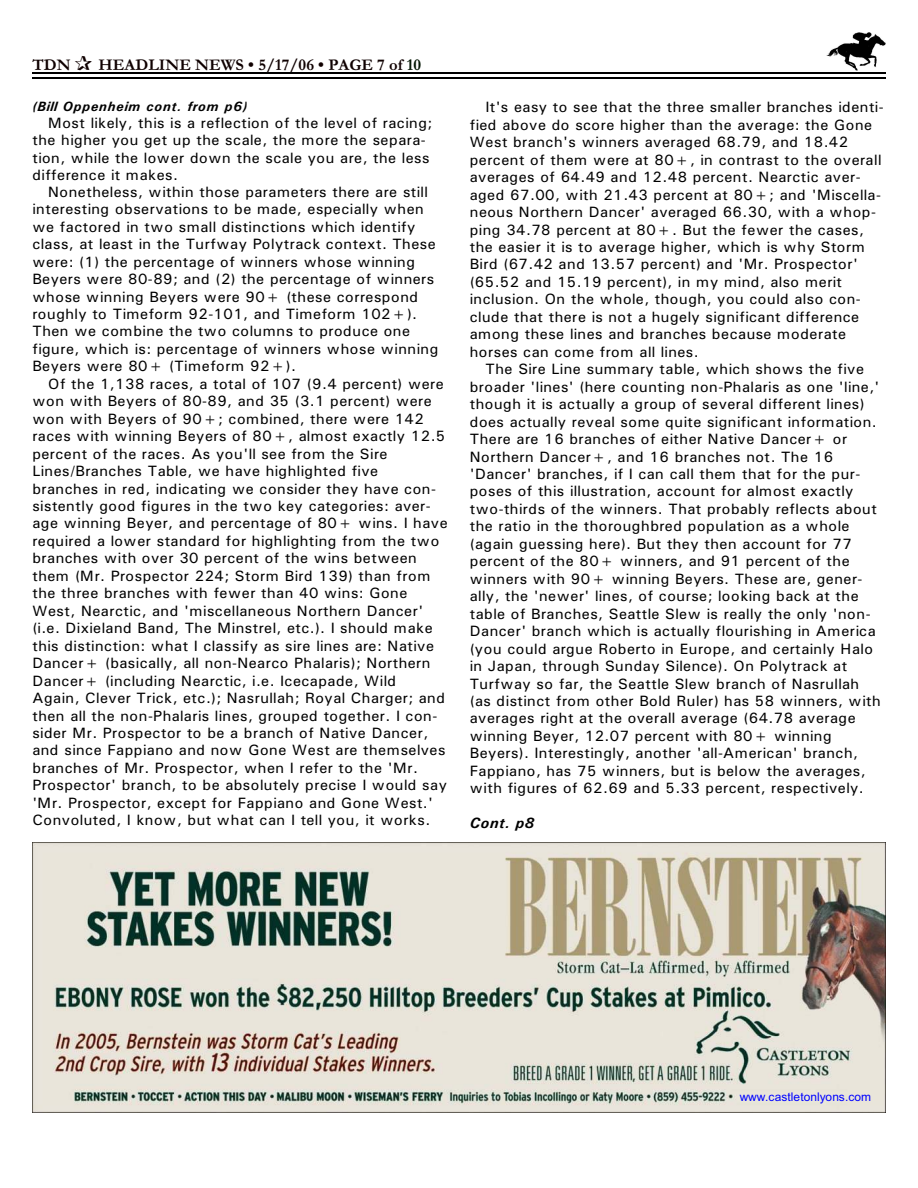
<style>
.page{position:relative;width:918px;height:1188px;background:#fff}
.page>*{position:absolute;margin:0;border:0;box-sizing:border-box;transform-origin:0 0}
.t1{font:700 16.5px "Garamond";letter-spacing:.005em;color:#0f0000}
.t2{font:15px/17.4px "Univers";letter-spacing:.03em;color:#000}
.t3{font:italic 700 15px "Univers";letter-spacing:.04em;color:#000}
.t4{font:italic 700 13.5px "Univers";letter-spacing:.065em;color:#000}
.t5{font:12px "Arial";letter-spacing:.01em;color:#00f}
.s1{color:#001400}
</style>
<div class="page">
<img style="left:826px;top:32px;width:60px;height:38px">
<hr style="left:32px;top:72px;width:853px;height:1px;background:#000">
<hr style="left:32px;top:77px;width:853px;height:2px;background:#000">
<img style="left:32px;top:842px;width:854px;height:270px">
<p class="t1" style="left:32px;top:59px;width:40px">TDN</p>
<p class="t1" style="left:98px;top:59px;width:324px">HEADLINE NEWS • 5/17/06 • PAGE 7 of <span class="s1">10</span></p>
<p class="t4" style="left:32px;top:102px;width:217px">(Bill Oppenheim cont. from p6)</p>
<p class="t2" style="left:32px;top:116px;width:402px;text-indent:16px">Most likely, this is a reflection of the level of racing; the higher you get up the scale, the more the separa&shy;tion, while the lower down the scale you are, the less difference it makes.</p>
<p class="t2" style="left:32px;top:184px;width:407px;text-indent:16px">Nonetheless, within those parameters there are still interesting observations to be made, especially when we factored in two small distinctions which identify class, at least in the Turfway Polytrack context. These were: (1) the percentage of winners whose winning Beyers were 80-89; and (2) the percentage of winners whose winning Beyers were 90+ (these correspond roughly to Timeform 92-101, and Timeform 102+).<br>Then we combine the two columns to produce one figure, which is: percentage of winners whose winning Beyers were 80+ (Timeform 92+).</p>
<p class="t2" style="left:32px;top:376px;width:417px;text-indent:16px">Of the 1,138 races, a total of 107 (9.4 percent) were won with Beyers of 80-89, and 35 (3.1 percent) were won with Beyers of 90+; combined, there were 142 races with winning Beyers of 80+, almost exactly 12.5 percent of the races. As you'll see from the Sire Lines/Branches Table, we have highlighted five branches in red, indicating we consider they have con&shy;sistently good figures in the two key categories: aver&shy;age winning Beyer, and percentage of 80+ wins. I have required a lower standard for highlighting from the two branches with over 30 percent of the wins between them (Mr. Prospector 224; Storm Bird 139) than from the three branches with fewer than 40 wins: Gone West, Nearctic, and 'miscellaneous Northern Dancer' (i.e. Dixieland Band, The Minstrel, etc.). I should make this distinction: what I classify as sire lines are: Native Dancer+ (basically, all non-Nearco Phalaris); Northern Dancer+ (including Nearctic, i.e. Icecapade, Wild<br>Again, Clever Trick, etc.); Nasrullah; Royal Charger; and then all the non-Phalaris lines, grouped together. I con&shy;sider Mr. Prospector to be a branch of Native Dancer, and since Fappiano and now Gone West are themselves branches of Mr. Prospector, when I refer to the 'Mr.<br>Prospector' branch, to be absolutely precise I would say 'Mr. Prospector, except for Fappiano and Gone West.' Convoluted, I know, but what can I tell you, it works.</p>
<p class="t2" style="left:470px;top:100px;width:415px;text-indent:16px">It's easy to see that the three smaller branches identi&shy;fied above do score higher than the average: the Gone West branch's winners averaged 68.79, and 18.42 percent of them were at 80+, in contrast to the overall averages of 64.49 and 12.48 percent. Nearctic aver&shy;aged 67.00, with 21.43 percent at 80+; and 'Miscella&shy;neous Northern Dancer' averaged 66.30, with a whop&shy;ping 34.78 percent at 80+. But the fewer the cases, the easier it is to average higher, which is why Storm Bird (67.42 and 13.57 percent) and 'Mr. Prospector' (65.52 and 15.19 percent), in my mind, also merit inclusion. On the whole, though, you could also con&shy;clude that there is not a hugely significant difference among these lines and branches because moderate horses can come from all lines.</p>
<p class="t2" style="left:470px;top:362px;width:412px;text-indent:16px">The Sire Line summary table, which shows the five broader 'lines' (here counting non-Phalaris as one 'line,' though it is actually a group of several different lines) does actually reveal some quite significant information.<br>There are 16 branches of either Native Dancer+ or Northern Dancer+, and 16 branches not. The 16 'Dancer' branches, if I can call them that for the pur&shy;poses of this illustration, account for almost exactly two-thirds of the winners. That probably reflects about the ratio in the thoroughbred population as a whole (again guessing here). But they then account for 77 percent of the 80+ winners, and 91 percent of the winners with 90+ winning Beyers. These are, gener&shy;ally, the 'newer' lines, of course; looking back at the table of Branches, Seattle Slew is really the only 'non-Dancer' branch which is actually flourishing in America (you could argue Roberto in Europe, and certainly Halo in Japan, through Sunday Silence). On Polytrack at Turfway so far, the Seattle Slew branch of Nasrullah (as distinct from other Bold Ruler) has 58 winners, with averages right at the overall average (64.78 average winning Beyer, 12.07 percent with 80+ winning Beyers). Interestingly, another 'all-American' branch, Fappiano, has 75 winners, but is below the averages, with figures of 62.69 and 5.33 percent, respectively.</p>
<p class="t3" style="left:470px;top:818px;width:66px">Cont. p8</p>
<p class="t5" style="left:740px;top:1092px;width:133px">www.castletonlyons.com</p>
</div>
